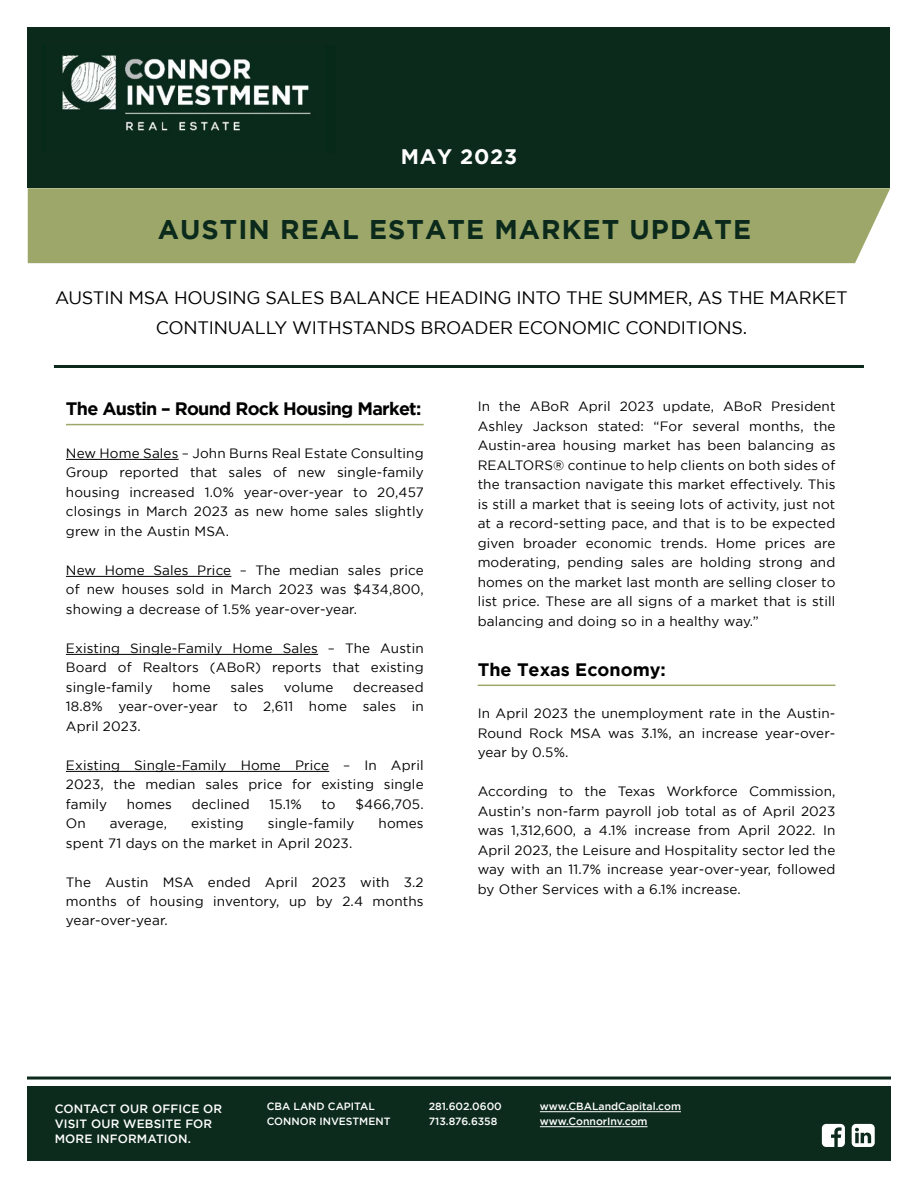
<style>
.page{position:relative;width:918px;height:1188px;background:#fff}
.page>*{position:absolute;margin:0;border:0;box-sizing:border-box;transform-origin:0 0}
.t1{font:700 27px "Gotham";letter-spacing:.04em;color:#0b2a1c}
.t2{font:700 21px "Gotham";letter-spacing:.04em;color:#fff}
.t3{font:18px/30px "Gotham";letter-spacing:-.015em;color:#000;text-align:center}
.t4{font:700 18px "Gotham";letter-spacing:-.04em;color:#000}
.t5{font:700 18px "Gotham";color:#000}
.t6{font:13.5px/19.5px "Gotham";letter-spacing:.01em;color:#000;text-align:justify}
.t7{font:500 12px/15px "Gotham";letter-spacing:.01em;color:#fff}
.t8{font:500 10.5px "Gotham";color:#fff}
</style>
<div class="page">
<hr style="left:66px;top:459px;width:113px;height:1px;background:#000">
<hr style="left:66px;top:576px;width:165px;height:1px;background:#000">
<hr style="left:66px;top:654px;width:252px;height:1px;background:#000">
<hr style="left:66px;top:771px;width:263px;height:1px;background:#000">
<hr style="left:66px;top:424px;width:358px;height:1px;background:#9da769">
<hr style="left:478px;top:685px;width:357px;height:1px;background:#9da769">
<div style="left:28px;top:28px;width:862px;height:160px;background:#0b2a1c"></div>
<hr style="left:54px;top:365px;width:810px;height:3px;background:#0b2a1c">
<hr style="left:27px;top:1077px;width:864px;height:3px;background:#0b2a1c">
<div style="left:27px;top:1086px;width:864px;height:75px;background:#0c2b1c"></div>
<svg style="left:822px;top:1124px;width:23px;height:23px"></svg>
<svg style="left:852px;top:1124px;width:23px;height:23px"></svg>
<div style="left:28px;top:188px;width:862px;height:75px;background:#9da769"></div>
<img style="left:62px;top:55px;width:249px;height:76px">
<hr style="left:540px;top:1111px;width:141px;height:1px;background:#fff">
<hr style="left:540px;top:1126px;width:108px;height:1px;background:#fff">
<h2 class="t2" style="left:401px;top:144px;width:118px">MAY 2023</h2>
<h1 class="t1" style="left:158px;top:214px;width:595px">AUSTIN REAL ESTATE MARKET UPDATE</h1>
<h3 class="t3" style="left:55px;top:282px;width:794px">AUSTIN MSA HOUSING SALES BALANCE HEADING INTO THE SUMMER, AS THE MARKET<br>CONTINUALLY WITHSTANDS BROADER ECONOMIC CONDITIONS.</h3>
<h3 class="t4" style="left:66px;top:398px;width:357px">The Austin – Round Rock Housing Market:</h3>
<p class="t6" style="left:66px;top:443px;width:359px">New Home Sales – John Burns Real Estate Consulting Group reported that sales of new single-family housing increased 1.0% year-over-year to 20,457 closings in March 2023 as new home sales slightly grew in the Austin MSA.</p>
<p class="t6" style="left:66px;top:560px;width:359px">New Home Sales Price – The median sales price of new houses sold in March 2023 was $434,800, showing a decrease of 1.5% year-over-year.</p>
<p class="t6" style="left:66px;top:638px;width:359px">Existing Single-Family Home Sales – The Austin Board of Realtors (ABoR) reports that existing single-family</p>
<p class="t6" style="left:66px;top:677px;width:359px;text-indent:287px">decreased 18.8% year-over-year to 2,611 home sales in April 2023.</p>
<p class="t6" style="left:66px;top:755px;width:359px">Existing Single-Family Home Price – In April 2023, the median sales price for existing single family</p>
<p class="t6" style="left:173px;top:677px;width:40px">home</p>
<p class="t6" style="left:231px;top:677px;width:35px">sales</p>
<p class="t6" style="left:284px;top:677px;width:51px">volume</p>
<p class="t6" style="left:127px;top:794px;width:47px">homes</p>
<p class="t6" style="left:192px;top:794px;width:59px">declined</p>
<p class="t6" style="left:269px;top:794px;width:34px">15.1%</p>
<p class="t6" style="left:322px;top:794px;width:16px">to</p>
<p class="t6" style="left:355px;top:794px;width:70px">$466,705.</p>
<p class="t6" style="left:66px;top:813px;width:21px">On</p>
<p class="t6" style="left:110px;top:813px;width:59px">average,</p>
<p class="t6" style="left:191px;top:813px;width:54px">existing</p>
<p class="t6" style="left:268px;top:813px;width:88px">single-family</p>
<p class="t6" style="left:379px;top:813px;width:47px">homes</p>
<p class="t6" style="left:66px;top:833px;width:288px">spent 71 days on the market in April 2023.</p>
<p class="t6" style="left:66px;top:872px;width:359px">The Austin MSA ended April 2023 with 3.2 months of housing inventory, up by 2.4 months year-over-year.</p>
<p class="t6" style="left:478px;top:397px;width:359px">In the ABoR April 2023 update, ABoR President Ashley Jackson stated: “For several months, the Austin-area housing market has been balancing as REALTORS® continue to help clients on both sides of the transaction navigate this market effectively. This is still a market that is seeing lots of activity, just not at a record-setting pace, and that is to be expected given broader economic trends. Home prices are moderating, pending sales are holding strong and homes on the market last month are selling closer to list price. These are all signs of a market that is still balancing and doing so in a healthy way.”</p>
<h3 class="t5" style="left:478px;top:659px;width:190px">The Texas Economy:</h3>
<p class="t6" style="left:478px;top:704px;width:359px">In April 2023 the unemployment rate in the Austin-Round Rock MSA was 3.1%, an increase year-over&shy;year by 0.5%.</p>
<p class="t6" style="left:478px;top:782px;width:359px">According to the Texas Workforce Commission, Austin’s non-farm payroll job total as of April 2023 was 1,312,600, a 4.1% increase from April 2022. In April 2023, the Leisure and Hospitality sector led the way with an 11.7% increase year-over-year, followed by Other Services with a 6.1% increase.</p>
<p class="t7" style="left:55px;top:1101px;width:169px">CONTACT OUR OFFICE OR<br>VISIT OUR WEBSITE FOR<br>MORE INFORMATION.</p>
<p class="t8" style="left:267px;top:1101px;width:110px">CBA LAND CAPITAL</p>
<p class="t8" style="left:429px;top:1101px;width:75px">281.602.0600</p>
<p class="t8" style="left:540px;top:1101px;width:143px">www.CBALandCapital.com</p>
<p class="t8" style="left:267px;top:1116px;width:125px">CONNOR INVESTMENT</p>
<p class="t8" style="left:429px;top:1116px;width:70px">713.876.6358</p>
<p class="t8" style="left:540px;top:1116px;width:109px">www.ConnorInv.com</p>
</div>
